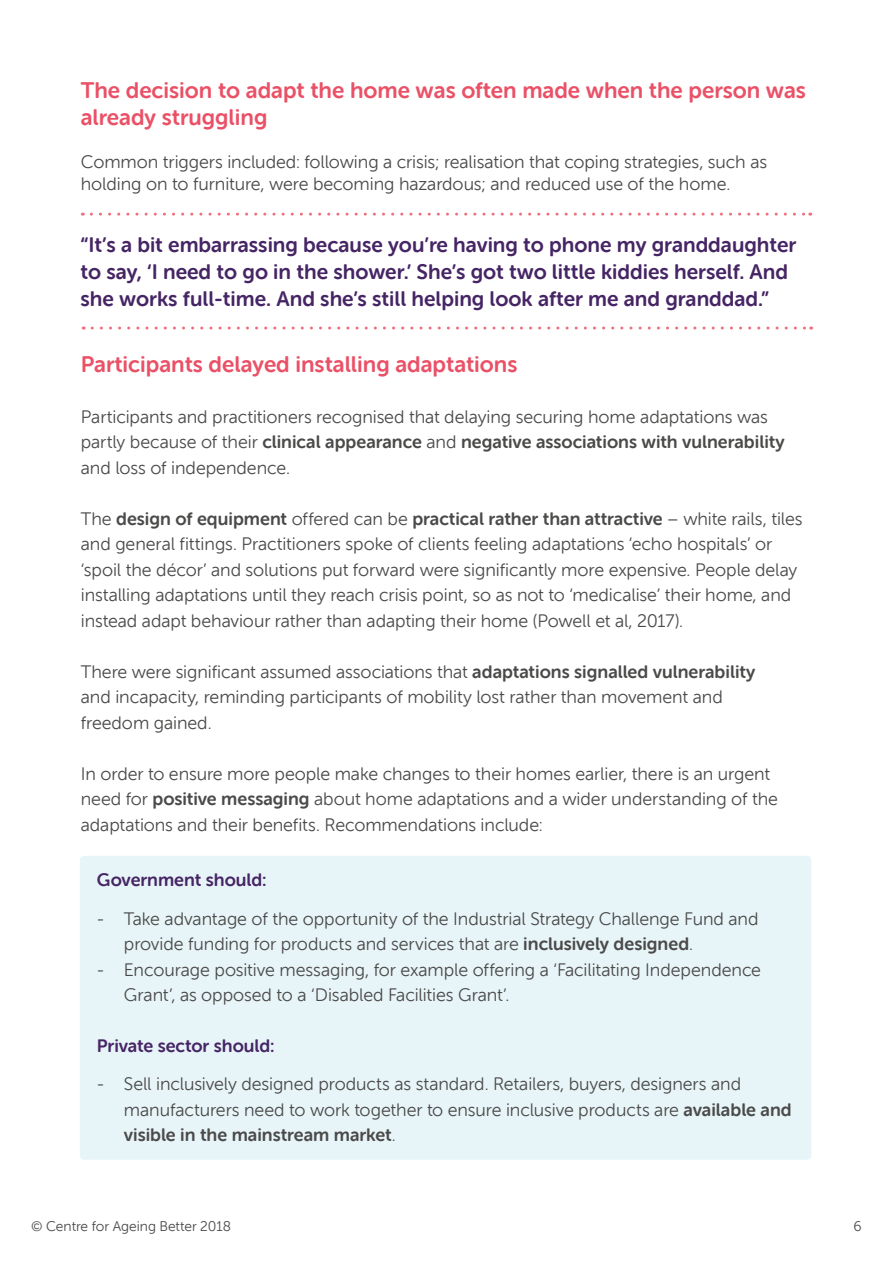
<style>
.page{position:relative;width:893px;height:1263px;background:#fff}
.page>*{position:absolute;margin:0;border:0;box-sizing:border-box;transform-origin:0 0}
.t1{font:22.5px/27px "Museo Sans W01 Rounded 700";color:#ea5167}
.t2{font:21px/27px "Museo Sans W01 Rounded 700";color:#462565}
.t3{font:18px/25.5px "Museo Sans W01 Rounded 300";letter-spacing:-.005em;color:#4a4a49}
.t4{font:18px "Museo Sans W01 Rounded 700";color:#4a4a49}
.t5{font:18px "Museo Sans W01 Rounded 700";color:#462565}
.t6{font:13.95px "Museo Sans W01 Rounded 300";color:#4a4a49}
.s1{font-family:"Museo Sans W01 Rounded 300"}
.s2{font-family:"Museo Sans W01 Rounded 700"}
</style>
<div class="page">
<svg style="left:92px;top:327px;width:720px;height:3px"></svg>
<svg style="left:91px;top:213px;width:720px;height:3px"></svg>
<div style="left:80px;top:856px;width:731px;height:304px;background:#e8f5f8;border-radius:4px"></div>
<p class="t1" style="left:81px;top:76px;width:727px">The decision to adapt the home was often made when the person was already struggling</p>
<p class="t3" style="left:81px;top:151px;width:688px;line-height:21.6px">Common triggers included: following a crisis; realisation that coping strategies, such as holding on to furniture, were becoming hazardous; and reduced use of the home.</p>
<p class="t2" style="left:80px;top:231px;width:717px">“It’s a bit embarrassing because you’re having to phone my granddaughter to say, ‘I need to go in the shower.’ She’s got two little kiddies herself. And she works full-time. And she’s still helping look after me and granddad.”</p>
<p class="t1" style="left:81px;top:350px;width:438px">Participants delayed installing adaptations</p>
<p class="t3" style="left:81px;top:404px;width:689px">Participants and practitioners recognised that delaying securing home adaptations was</p>
<p class="t4" style="left:81px;top:432px;width:705px"><span class="s1">partly because of their</span> clinical appearance <span class="s1">and</span> negative associations with vulnerability</p>
<p class="t3" style="left:81px;top:455px;width:211px">and loss of independence.</p>
<p class="t4" style="left:81px;top:508px;width:723px"><span class="s1">The</span> design of equipment <span class="s1">offered can be</span> practical rather than attractive <span class="s1">– white rails, tiles</span></p>
<p class="t3" style="left:81px;top:531px;width:718px">and general fittings. Practitioners spoke of clients feeling adaptations ‘echo hospitals’ or ‘spoil the décor’ and solutions put forward were significantly more expensive. People delay installing adaptations until they reach crisis point, so as not to ‘medicalise’ their home, and instead adapt behaviour rather than adapting their home (Powell et al, 2017).</p>
<p class="t3" style="left:81px;top:659px;width:676px">There were significant assumed associations that <span class="s2">adaptations signalled vulnerability </span>and incapacity, reminding participants of mobility lost rather than movement and freedom gained.</p>
<p class="t3" style="left:81px;top:761px;width:699px">In order to ensure more people make changes to their homes earlier, there is an urgent need for <span class="s2">positive messaging</span> about home adaptations and a wider understanding of the adaptations and their benefits. Recommendations include:</p>
<p class="t5" style="left:97px;top:870px;width:171px">Government should:</p>
<p class="t3" style="left:124px;top:906px;width:636px;text-indent:-27px">- Take advantage of the opportunity of the Industrial Strategy Challenge Fund and provide funding for products and services that are <span class="s2">inclusively designed</span>.</p>
<p class="t3" style="left:124px;top:957px;width:639px;text-indent:-27px">- Encourage positive messaging, for example offering a ‘Facilitating Independence<br>Grant’, as opposed to a ‘Disabled Facilities Grant’.</p>
<p class="t5" style="left:97px;top:1036px;width:179px">Private sector should:</p>
<p class="t3" style="left:124px;top:1071px;width:669px;text-indent:-27px">- Sell inclusively designed products as standard. Retailers, buyers, designers and manufacturers need to work together to ensure inclusive products are <span class="s2">available and</span></p>
<p class="t4" style="left:124px;top:1125px;width:273px">visible in the mainstream market<span class="s1">.</span></p>
<p class="t6" style="left:31px;top:1218px;width:201px">© Centre for Ageing Better 2018</p>
<p class="t6" style="left:854px;top:1218px;width:10px">6</p>
</div>
